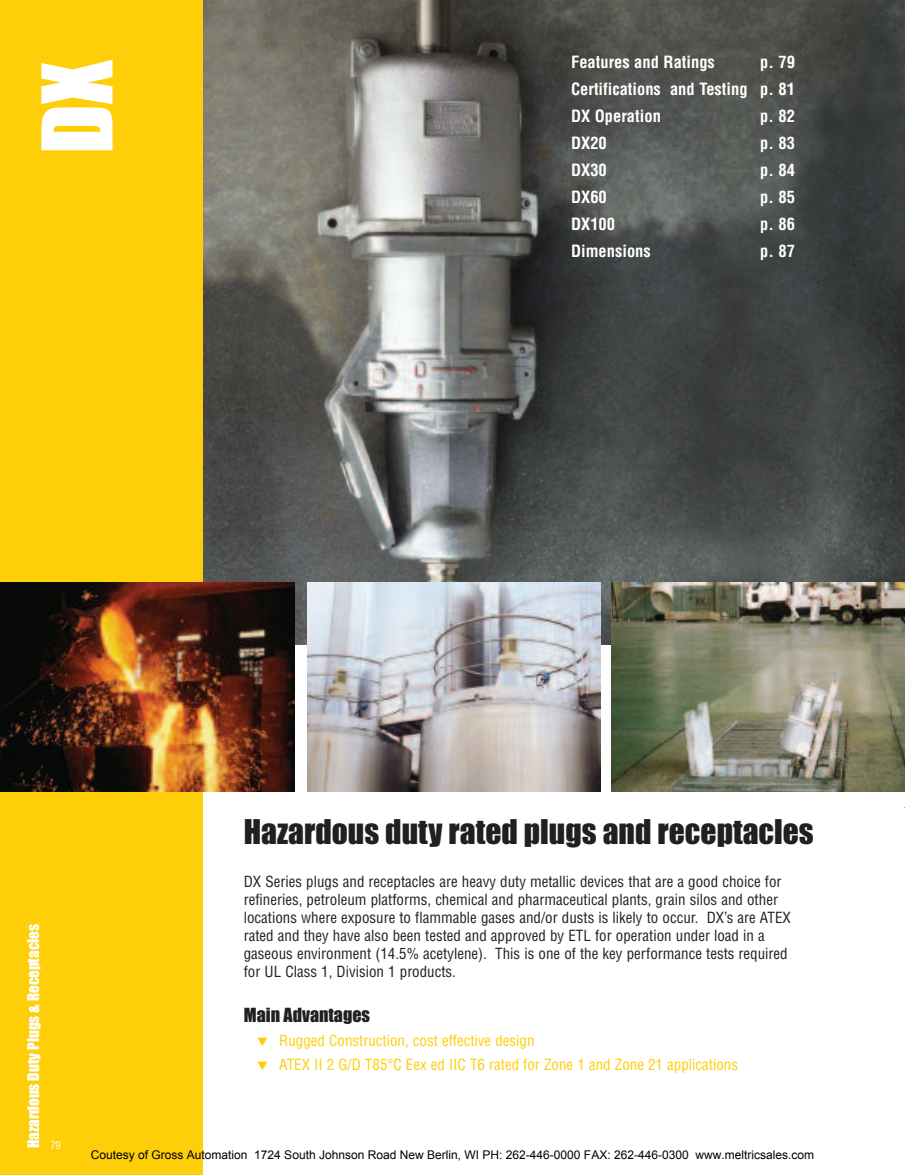
<style>
.page{position:relative;width:905px;height:1175px;background:#fff}
.page>*{position:absolute;margin:0;border:0;box-sizing:border-box;transform-origin:0 0}
.t1{font:90px "Impact";color:#fff}
.t2{font:31.5px "Impact";color:#231f20}
.t3{font:18px "Impact";color:#231f20}
.t4{font:700 condensed 16.5px/27px "Helvetica";color:#fff;text-align:justify}
.t5{font:condensed 15px/18px "Helvetica";color:#231f20}
.t6{font:condensed 15px "Helvetica";color:#fece08}
.t7{font:15px "Impact";color:#fff}
.t8{font:12px "Arial";color:#000}
.t9{font:condensed 10.5px "Helvetica";color:#fff}
</style>
<div class="page">
<img style="left:202px;top:0;width:702px;height:644px">
<div style="left:0;top:0;width:202px;height:1174px;background:#fece08"></div>
<img style="left:611px;top:583px;width:293px;height:208px">
<img style="left:307px;top:583px;width:293px;height:208px">
<img style="left:0;top:583px;width:295px;height:208px">
<h1 class="t1" style="left:29px;top:154px;width:96px;rotate:-90deg">DX</h1>
<p class="t4" style="left:571px;top:49px;width:225px;text-indent:189px">p. 79<br>Certifications and Testing p. 81<br>DX Operation</p>
<p class="t4" style="left:571px;top:49px;width:145px">Features and Ratings</p>
<p class="t4" style="left:760px;top:103px;width:36px">p. 82</p>
<p class="t4" style="left:571px;top:130px;width:37px">DX20</p>
<p class="t4" style="left:760px;top:130px;width:36px">p. 83</p>
<p class="t4" style="left:571px;top:157px;width:37px">DX30</p>
<p class="t4" style="left:760px;top:157px;width:36px">p. 84</p>
<p class="t4" style="left:571px;top:184px;width:37px">DX60</p>
<p class="t4" style="left:760px;top:184px;width:36px">p. 85</p>
<p class="t4" style="left:571px;top:211px;width:46px">DX100</p>
<p class="t4" style="left:760px;top:211px;width:36px">p. 86</p>
<p class="t4" style="left:571px;top:238px;width:81px">Dimensions</p>
<p class="t4" style="left:760px;top:238px;width:36px">p. 87</p>
<p class="t7" style="left:25px;top:1148px;width:225px;rotate:-90deg">Hazardous Duty Plugs &amp; Receptacles</p>
<p class="t9" style="left:50px;top:1139px;width:12px">79</p>
<h2 class="t2" style="left:244px;top:815px;width:571px">Hazardous duty rated plugs and receptacles</h2>
<p class="t5" style="left:244px;top:872px;width:548px">DX Series plugs and receptacles are heavy duty metallic devices that are a good choice for refineries, petroleum platforms, chemical and pharmaceutical plants, grain silos and other locations where exposure to flammable gases and/or dusts is likely to occur. DX’s are ATEX rated and they have also been tested and approved by ETL for operation under load in a gaseous environment (14.5% acetylene). This is one of the key performance tests required for UL Class 1, Division 1 products.</p>
<p class="t3" style="left:244px;top:1004px;width:128px">Main Advantages</p>
<p class="t6" style="left:257px;top:1031px;width:279px">▼ Rugged Construction, cost effective design</p>
<p class="t6" style="left:257px;top:1055px;width:482px">▼ ATEX II 2 G/D T85°C Eex ed IIC T6 rated for Zone 1 and Zone 21 applications</p>
<p class="t8" style="left:91px;top:1147px;width:725px">Coutesy of Gross Automation 1724 South Johnson Road New Berlin, WI PH: 262-446-0000 FAX: 262-446-0300 www.meltricsales.com</p>
</div>
